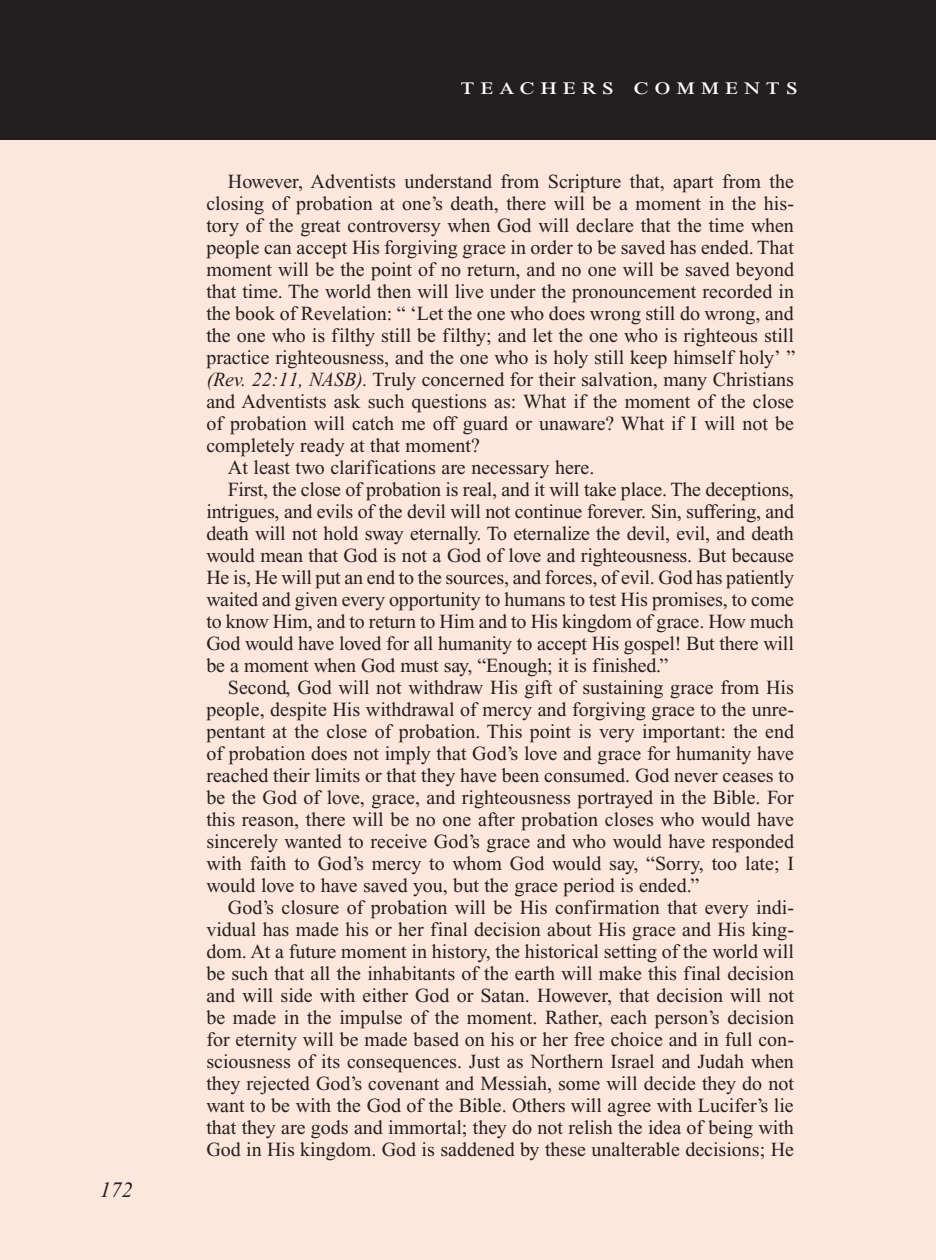
<style>
.page{position:relative;width:936px;height:1260px;background:#fff}
.page>*{position:absolute;margin:0;border:0;box-sizing:border-box;transform-origin:0 0}
.Teachers_Comments_He{font:24px "Times New Roman PS Std";letter-spacing:.2em;color:#fff;scale:1.2 1}
.PageNumbers{font:italic 22px "Times New Roman PS Std";color:#231f20}
.Objectives_Body_Text{font:20px/22px "Times New Roman PS Std";color:#231f20;text-align:justify}
.s1{font-style:italic}
</style>
<div class="page">
<div style="left:0;top:136px;width:936px;height:1124px;background:#fde7dc"></div>
<div style="left:0;top:0;width:936px;height:140px;background:#231f20"></div>
<p class="PageNumbers" style="left:109px;top:1176px;width:34px">172</p>
<p class="PageNumbers" style="left:100px;top:1178px;width:34px">172</p>
<p class="Teachers_Comments_He" style="left:461px;top:73px;width:283px">teachers comments</p>
<p class="Objectives_Body_Text" style="left:206px;top:170px;width:591px;text-indent:22px">However, Adventists understand from Scripture that, apart from the closing of probation at one’s death, there will be a moment in the his&shy;tory of the great controversy when God will declare that the time when people can accept His forgiving grace in order to be saved has ended. That moment will be the point of no return, and no one will be saved beyond that time. The world then will live under the pronouncement recorded in the book of Revelation: “ ‘Let the one who does wrong still do wrong, and the one who is filthy still be filthy; and let the one who is righteous still practice righteousness, and the one who is holy still keep himself holy’ ” <span class="s1">(Rev. 22:11, NASB).</span> Truly concerned for their salvation, many Christians and Adventists ask such questions as: What if the moment of the close of probation will catch me off guard or unaware? What if I will not be completely ready at that moment?</p>
<p class="Objectives_Body_Text" style="left:228px;top:456px;width:368px">At least two clarifications are necessary here.</p>
<p class="Objectives_Body_Text" style="left:206px;top:478px;width:589px;text-indent:22px">First, the close of probation is real, and it will take place. The deceptions, intrigues, and evils of the devil will not continue forever. Sin, suffering, and death will not hold sway eternally. To eternalize the devil, evil, and death would mean that God is not a God of love and righteousness. But because He is, He will put an end to the sources, and forces, of evil. God has patiently waited and given every opportunity to humans to test His promises, to come to know Him, and to return to Him and to His kingdom of grace. How much God would have loved for all humanity to accept His gospel! But there will be a moment when God must say, “Enough; it is finished.”</p>
<p class="Objectives_Body_Text" style="left:206px;top:676px;width:589px;text-indent:22px">Second, God will not withdraw His gift of sustaining grace from His people, despite His withdrawal of mercy and forgiving grace to the unre&shy;pentant at the close of probation. This point is very important: the end of probation does not imply that God’s love and grace for humanity have reached their limits or that they have been consumed. God never ceases to be the God of love, grace, and righteousness portrayed in the Bible. For this reason, there will be no one after probation closes who would have sincerely wanted to receive God’s grace and who would have responded with faith to God’s mercy to whom God would say, “Sorry, too late; I would love to have saved you, but the grace period is ended.”</p>
<p class="Objectives_Body_Text" style="left:206px;top:896px;width:589px;text-indent:22px">God’s closure of probation will be His confirmation that every indi&shy;vidual has made his or her final decision about His grace and His king&shy;dom. At a future moment in history, the historical setting of the world will be such that all the inhabitants of the earth will make this final decision and will side with either God or Satan. However, that decision will not be made in the impulse of the moment. Rather, each person’s decision for eternity will be made based on his or her free choice and in full con&shy;sciousness of its consequences. Just as Northern Israel and Judah when they rejected God’s covenant and Messiah, some will decide they do not want to be with the God of the Bible. Others will agree with Lucifer’s lie that they are gods and immortal; they do not relish the idea of being with God in His kingdom. God is saddened by these unalterable decisions; He</p>
</div>
